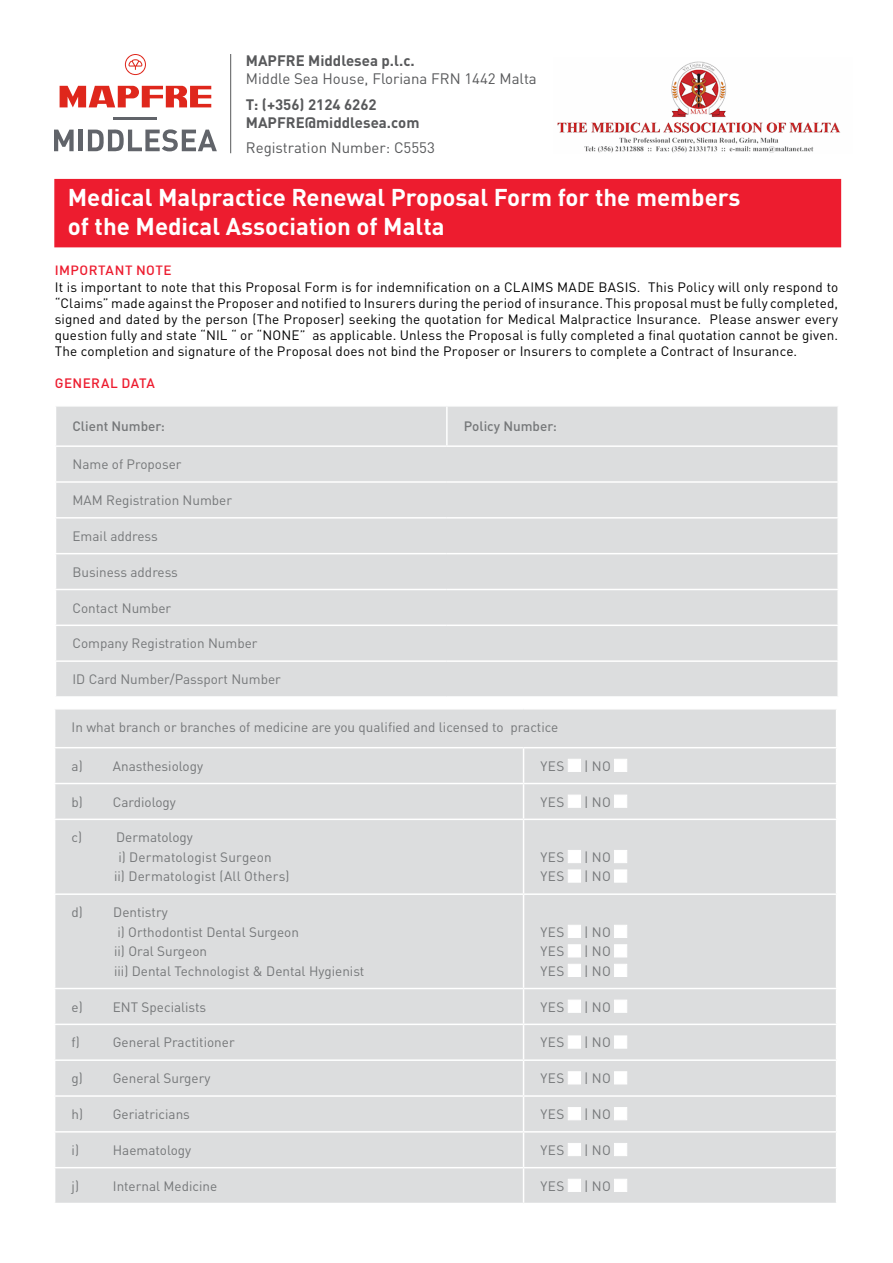
<style>
.page{position:relative;width:893px;height:1263px;background:#fff}
.page>*{position:absolute;margin:0;border:0;box-sizing:border-box;transform-origin:0 0}
.t1{font:700 24px/28.8px "DIN Pro";color:#fff}
.t2{font:15px "DIN Pro";color:#58595b}
.t3{font:700 15px/18px "DIN Pro";color:#58595b}
.t4{font:13.5px/19.5px "DIN Pro";color:#757779}
.t5{font:13.5px/16.2px "DIN Pro";letter-spacing:.01em;color:#000;text-align:justify}
.t6{font:500 13.5px "DIN Pro";color:#757779}
.t7{font:500 13.5px "DIN Pro";letter-spacing:.03em;color:#ed1c2f}
</style>
<div class="page">
<div style="left:56px;top:407px;width:781px;height:289px;background:#dcddde"></div>
<hr style="left:55px;top:481px;width:392px;height:2px;background:#fff">
<hr style="left:447px;top:481px;width:392px;height:2px;background:#fff">
<hr style="left:55px;top:517px;width:392px;height:2px;background:#fff">
<hr style="left:447px;top:517px;width:392px;height:2px;background:#fff">
<hr style="left:55px;top:553px;width:392px;height:1px;background:#fff">
<hr style="left:447px;top:553px;width:392px;height:1px;background:#fff">
<hr style="left:55px;top:589px;width:392px;height:1px;background:#fff">
<hr style="left:447px;top:589px;width:392px;height:1px;background:#fff">
<hr style="left:55px;top:624px;width:392px;height:2px;background:#fff">
<hr style="left:447px;top:624px;width:392px;height:2px;background:#fff">
<hr style="left:55px;top:660px;width:392px;height:2px;background:#fff">
<hr style="left:447px;top:660px;width:392px;height:2px;background:#fff">
<hr style="left:446px;top:407px;width:2px;height:38px;background:#fff">
<hr style="left:55px;top:445px;width:392px;height:2px;background:#fff">
<hr style="left:447px;top:445px;width:392px;height:2px;background:#fff">
<div style="left:54px;top:179px;width:787px;height:68px;background:#ed1c2f"></div>
<hr style="left:230px;top:54px;width:1px;height:99px;background:#58595b">
<svg style="left:125px;top:54px;width:21px;height:21px"></svg>
<svg style="left:60px;top:86px;width:151px;height:21px"></svg>
<hr style="left:114px;top:117px;width:43px;height:3px;background:#61646a">
<svg style="left:54px;top:130px;width:20px;height:21px"></svg>
<hr style="left:79px;top:130px;width:4px;height:21px;background:#61646a">
<svg style="left:88px;top:129px;width:129px;height:22px"></svg>
<img style="left:557px;top:61px;width:284px;height:92px">
<div style="left:55px;top:709px;width:781px;height:494px;background:#dcddde"></div>
<hr style="left:54px;top:747px;width:470px;height:1px;background:#fff">
<hr style="left:524px;top:747px;width:313px;height:1px;background:#fff">
<hr style="left:54px;top:783px;width:470px;height:1px;background:#fff">
<hr style="left:524px;top:783px;width:313px;height:1px;background:#fff">
<hr style="left:54px;top:818px;width:470px;height:2px;background:#fff">
<hr style="left:524px;top:818px;width:313px;height:2px;background:#fff">
<hr style="left:54px;top:893px;width:470px;height:2px;background:#fff">
<hr style="left:524px;top:893px;width:313px;height:2px;background:#fff">
<hr style="left:54px;top:988px;width:470px;height:1px;background:#fff">
<hr style="left:524px;top:988px;width:313px;height:1px;background:#fff">
<hr style="left:54px;top:1023px;width:470px;height:2px;background:#fff">
<hr style="left:524px;top:1023px;width:313px;height:2px;background:#fff">
<hr style="left:54px;top:1059px;width:470px;height:2px;background:#fff">
<hr style="left:524px;top:1059px;width:313px;height:2px;background:#fff">
<hr style="left:54px;top:1095px;width:470px;height:2px;background:#fff">
<hr style="left:524px;top:1095px;width:313px;height:2px;background:#fff">
<hr style="left:54px;top:1131px;width:470px;height:1px;background:#fff">
<hr style="left:524px;top:1131px;width:313px;height:1px;background:#fff">
<hr style="left:54px;top:1167px;width:470px;height:1px;background:#fff">
<hr style="left:524px;top:1167px;width:313px;height:1px;background:#fff">
<hr style="left:523px;top:748px;width:1px;height:35px;background:#fff">
<hr style="left:523px;top:784px;width:1px;height:34px;background:#fff">
<hr style="left:523px;top:820px;width:1px;height:73px;background:#fff">
<hr style="left:523px;top:895px;width:1px;height:93px;background:#fff">
<hr style="left:523px;top:989px;width:1px;height:34px;background:#fff">
<hr style="left:523px;top:1025px;width:1px;height:34px;background:#fff">
<hr style="left:523px;top:1061px;width:1px;height:34px;background:#fff">
<hr style="left:523px;top:1097px;width:1px;height:34px;background:#fff">
<hr style="left:523px;top:1132px;width:1px;height:35px;background:#fff">
<hr style="left:523px;top:1168px;width:1px;height:35px;background:#fff">
<div style="left:568px;top:759px;width:13px;height:13px;background:#fff"></div>
<div style="left:614px;top:759px;width:13px;height:13px;background:#fff"></div>
<div style="left:568px;top:795px;width:13px;height:13px;background:#fff"></div>
<div style="left:614px;top:795px;width:13px;height:13px;background:#fff"></div>
<div style="left:568px;top:850px;width:13px;height:13px;background:#fff"></div>
<div style="left:614px;top:850px;width:13px;height:13px;background:#fff"></div>
<div style="left:568px;top:869px;width:13px;height:13px;background:#fff;border:1px solid #fff"></div>
<div style="left:614px;top:869px;width:13px;height:13px;background:#fff;border:1px solid #fff"></div>
<div style="left:568px;top:925px;width:13px;height:13px;background:#fff"></div>
<div style="left:614px;top:925px;width:13px;height:13px;background:#fff"></div>
<div style="left:568px;top:944px;width:13px;height:13px;background:#fff"></div>
<div style="left:614px;top:944px;width:13px;height:13px;background:#fff"></div>
<div style="left:568px;top:964px;width:13px;height:13px;background:#fff"></div>
<div style="left:614px;top:964px;width:13px;height:13px;background:#fff"></div>
<div style="left:568px;top:1000px;width:13px;height:13px;background:#fff"></div>
<div style="left:614px;top:1000px;width:13px;height:13px;background:#fff"></div>
<div style="left:568px;top:1035px;width:13px;height:13px;background:#fff;border:1px solid #fff"></div>
<div style="left:614px;top:1035px;width:13px;height:13px;background:#fff;border:1px solid #fff"></div>
<div style="left:568px;top:1071px;width:13px;height:13px;background:#fff"></div>
<div style="left:614px;top:1071px;width:13px;height:13px;background:#fff"></div>
<div style="left:568px;top:1107px;width:13px;height:13px;background:#fff"></div>
<div style="left:614px;top:1107px;width:13px;height:13px;background:#fff"></div>
<div style="left:568px;top:1143px;width:13px;height:13px;background:#fff"></div>
<div style="left:614px;top:1143px;width:13px;height:13px;background:#fff"></div>
<div style="left:568px;top:1179px;width:13px;height:13px;background:#fff"></div>
<div style="left:614px;top:1179px;width:13px;height:13px;background:#fff"></div>
<p class="t3" style="left:246px;top:50px;width:170px">MAPFRE Middlesea p.l.c.</p>
<p class="t2" style="left:246px;top:69px;width:292px">Middle Sea House, Floriana FRN 1442 Malta</p>
<p class="t3" style="left:246px;top:94px;width:175px">T: (+356) 2124 6262<br>MAPFRE@middlesea.com</p>
<p class="t2" style="left:246px;top:138px;width:191px">Registration Number: C5553</p>
<h1 class="t1" style="left:68px;top:180px;width:674px">Medical Malpractice Renewal Proposal Form for the members of the Medical Association of Malta</h1>
<p class="t7" style="left:55px;top:260px;width:118px">IMPORTANT NOTE</p>
<p class="t5" style="left:55px;top:278px;width:785px">It is important to note that this Proposal Form is for indemnification on a CLAIMS MADE BASIS. This Policy will only respond to “Claims” made against the Proposer and notified to Insurers during the period of insurance. This proposal must be fully completed, signed and dated by the person (The Proposer) seeking the quotation for Medical Malpractice Insurance. Please answer every question fully and state “NIL “ or “NONE” as applicable. Unless the Proposal is fully completed a final quotation cannot be given.<br>The completion and signature of the Proposal does not bind the Proposer or Insurers to complete a Contract of Insurance.</p>
<p class="t7" style="left:55px;top:372px;width:102px">GENERAL DATA</p>
<p class="t6" style="left:73px;top:415px;width:94px">Client Number:</p>
<p class="t6" style="left:464px;top:415px;width:94px">Policy Number:</p>
<p class="t4" style="left:73px;top:454px;width:111px">Name of Proposer</p>
<p class="t4" style="left:73px;top:490px;width:161px">MAM Registration Number</p>
<p class="t4" style="left:73px;top:526px;width:87px">Email address</p>
<p class="t4" style="left:73px;top:561px;width:107px">Business address</p>
<p class="t4" style="left:73px;top:597px;width:100px">Contact Number</p>
<p class="t4" style="left:73px;top:633px;width:187px">Company Registration Number</p>
<p class="t4" style="left:73px;top:669px;width:210px">ID Card Number/Passport Number</p>
<p class="t4" style="left:72px;top:717px;width:488px">In what branch or branches of medicine are you qualified and licensed to practice</p>
<p class="t4" style="left:72px;top:755px;width:133px">a) Anasthesiology</p>
<p class="t4" style="left:541px;top:755px;width:25px">YES</p>
<p class="t4" style="left:584px;top:755px;width:28px">| NO</p>
<p class="t4" style="left:72px;top:791px;width:106px">b) Cardiology</p>
<p class="t4" style="left:541px;top:791px;width:25px">YES</p>
<p class="t4" style="left:584px;top:791px;width:28px">| NO</p>
<p class="t4" style="left:72px;top:827px;width:12px">c)</p>
<p class="t4" style="left:116px;top:827px;width:78px">Dermatology</p>
<p class="t4" style="left:118px;top:847px;width:155px">i) Dermatologist Surgeon</p>
<p class="t4" style="left:114px;top:866px;width:177px">ii) Dermatologist (All Others)</p>
<p class="t4" style="left:541px;top:847px;width:25px">YES</p>
<p class="t4" style="left:584px;top:847px;width:28px">| NO</p>
<p class="t4" style="left:541px;top:866px;width:25px">YES</p>
<p class="t4" style="left:584px;top:866px;width:28px">| NO</p>
<p class="t4" style="left:114px;top:902px;width:252px;text-indent:-43px">d) Dentistry<br>i) Orthodontist Dental Surgeon<br>ii) Oral Surgeon<br>iii) Dental Technologist &amp; Dental Hygienist</p>
<p class="t4" style="left:541px;top:921px;width:25px">YES</p>
<p class="t4" style="left:584px;top:921px;width:28px">| NO</p>
<p class="t4" style="left:541px;top:941px;width:25px">YES</p>
<p class="t4" style="left:584px;top:941px;width:28px">| NO</p>
<p class="t4" style="left:541px;top:960px;width:25px">YES</p>
<p class="t4" style="left:584px;top:960px;width:28px">| NO</p>
<p class="t4" style="left:72px;top:996px;width:136px">e) ENT Specialists</p>
<p class="t4" style="left:541px;top:996px;width:25px">YES</p>
<p class="t4" style="left:584px;top:996px;width:28px">| NO</p>
<p class="t4" style="left:72px;top:1032px;width:10px">f)</p>
<p class="t4" style="left:113px;top:1032px;width:123px">General Practitioner</p>
<p class="t4" style="left:541px;top:1032px;width:25px">YES</p>
<p class="t4" style="left:584px;top:1032px;width:28px">| NO</p>
<p class="t4" style="left:72px;top:1068px;width:140px">g) General Surgery</p>
<p class="t4" style="left:541px;top:1068px;width:25px">YES</p>
<p class="t4" style="left:584px;top:1068px;width:28px">| NO</p>
<p class="t4" style="left:72px;top:1104px;width:120px">h) Geriatricians</p>
<p class="t4" style="left:541px;top:1104px;width:25px">YES</p>
<p class="t4" style="left:584px;top:1104px;width:28px">| NO</p>
<p class="t4" style="left:72px;top:1140px;width:9px">i)</p>
<p class="t4" style="left:113px;top:1140px;width:80px">Haematology</p>
<p class="t4" style="left:541px;top:1140px;width:25px">YES</p>
<p class="t4" style="left:584px;top:1140px;width:28px">| NO</p>
<p class="t4" style="left:72px;top:1175px;width:9px">j)</p>
<p class="t4" style="left:113px;top:1175px;width:106px">Internal Medicine</p>
<p class="t4" style="left:541px;top:1175px;width:25px">YES</p>
<p class="t4" style="left:584px;top:1175px;width:28px">| NO</p>
</div>
